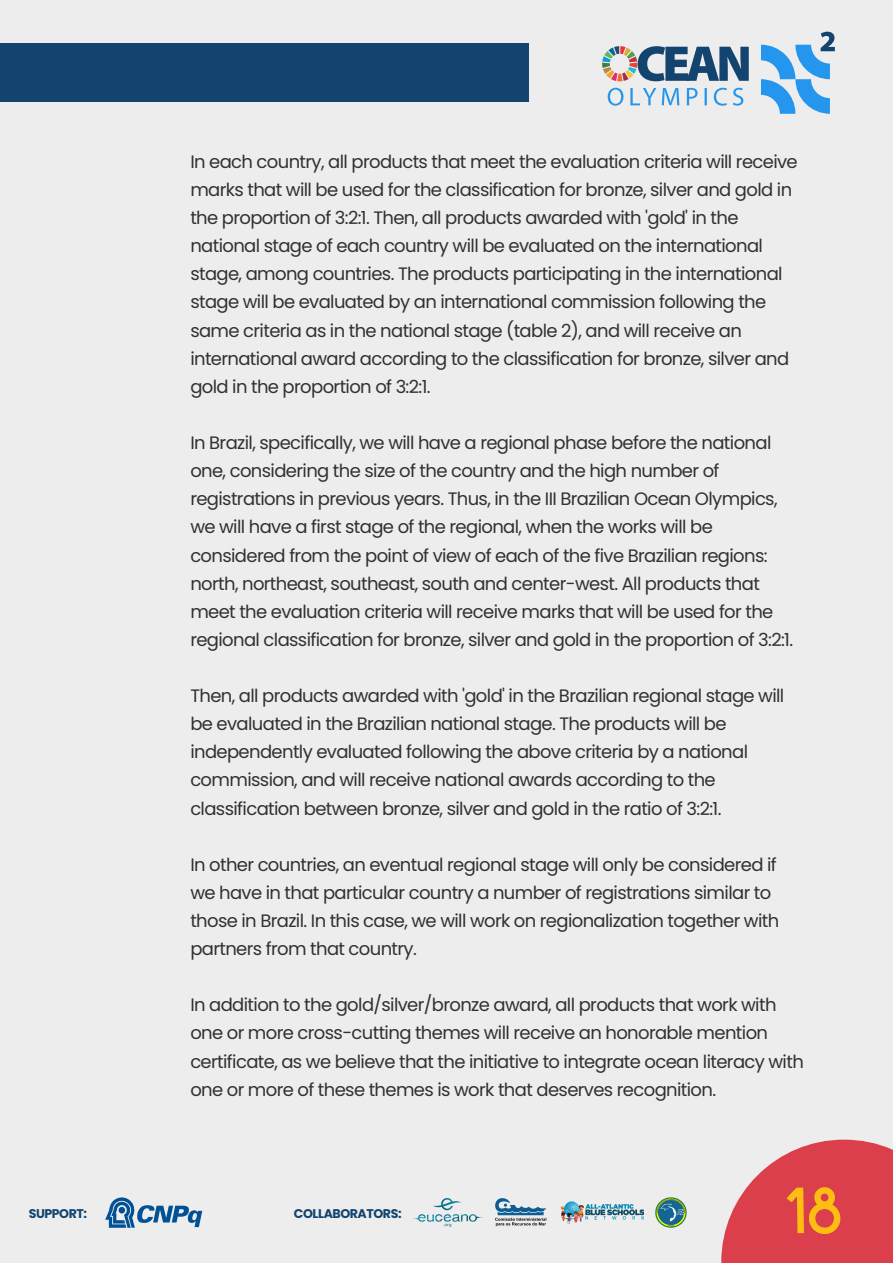
<style>
.page{position:relative;width:893px;height:1264px;background:#fff}
.page>*{position:absolute;margin:0;border:0;box-sizing:border-box;transform-origin:0 0}
.t1{font:66.9px "Marykate";color:#fdbe14}
.t2{font:18px/28px "Poppins";letter-spacing:-.035em;color:#313131}
.t3{font:700 12.6px "Poppins";letter-spacing:-.035em;color:#12446f}
</style>
<div class="page">
<div style="left:0;top:0;width:892px;height:1262px;background:#ededed"></div>
<svg style="left:721px;top:1139px;width:171px;height:123px;fill:#da3f4b"></svg>
<div style="left:0;top:43px;width:528px;height:59px;background:#12446f"></div>
<svg style="left:761px;top:32px;width:73px;height:82px"></svg>
<svg style="left:607px;top:88px;width:136px;height:18px"></svg>
<svg style="left:602px;top:46px;width:146px;height:35px"></svg>
<svg style="left:105px;top:1197px;width:97px;height:30px"></svg>
<svg style="left:495px;top:1198px;width:51px;height:28px"></svg>
<img style="left:412px;top:1198px;width:70px;height:28px">
<img style="left:655px;top:1197px;width:31px;height:30px">
<img style="left:560px;top:1201px;width:83px;height:23px">
<p class="t2" style="left:190px;top:148px;width:609px">In each country, all products that meet the evaluation criteria will receive marks that will be used for the classification for bronze, silver and gold in the proportion of 3:2:1. Then, all products awarded with 'gold' in the national stage of each country will be evaluated on the international stage, among countries. The products participating in the international stage will be evaluated by an international commission following the same criteria as in the national stage (table 2), and will receive an international award according to the classification for bronze, silver and gold in the proportion of 3:2:1.</p>
<p class="t2" style="left:190px;top:429px;width:604px">In Brazil, specifically, we will have a regional phase before the national one, considering the size of the country and the high number of registrations in previous years. Thus, in the III Brazilian Ocean Olympics, we will have a first stage of the regional, when the works will be considered from the point of view of each of the five Brazilian regions: north, northeast, southeast, south and center-west. All products that meet the evaluation criteria will receive marks that will be used for the regional classification for bronze, silver and gold in the proportion of 3:2:1.</p>
<p class="t2" style="left:190px;top:681px;width:595px">Then, all products awarded with 'gold' in the Brazilian regional stage will be evaluated in the Brazilian national stage. The products will be independently evaluated following the above criteria by a national commission, and will receive national awards according to the classification between bronze, silver and gold in the ratio of 3:2:1.</p>
<p class="t2" style="left:190px;top:850px;width:590px">In other countries, an eventual regional stage will only be considered if we have in that particular country a number of registrations similar to those in Brazil. In this case, we will work on regionalization together with partners from that country.</p>
<p class="t2" style="left:190px;top:991px;width:615px">In addition to the gold/silver/bronze award, all products that work with one or more cross-cutting themes will receive an honorable mention certificate, as we believe that the initiative to integrate ocean literacy with one or more of these themes is work that deserves recognition.</p>
<p class="t3" style="left:29px;top:1204px;width:60px">SUPPORT:</p>
<p class="t3" style="left:294px;top:1204px;width:109px">COLLABORATORS:</p>
<p class="t1" style="left:783px;top:1167px;width:61px">18</p>
</div>
